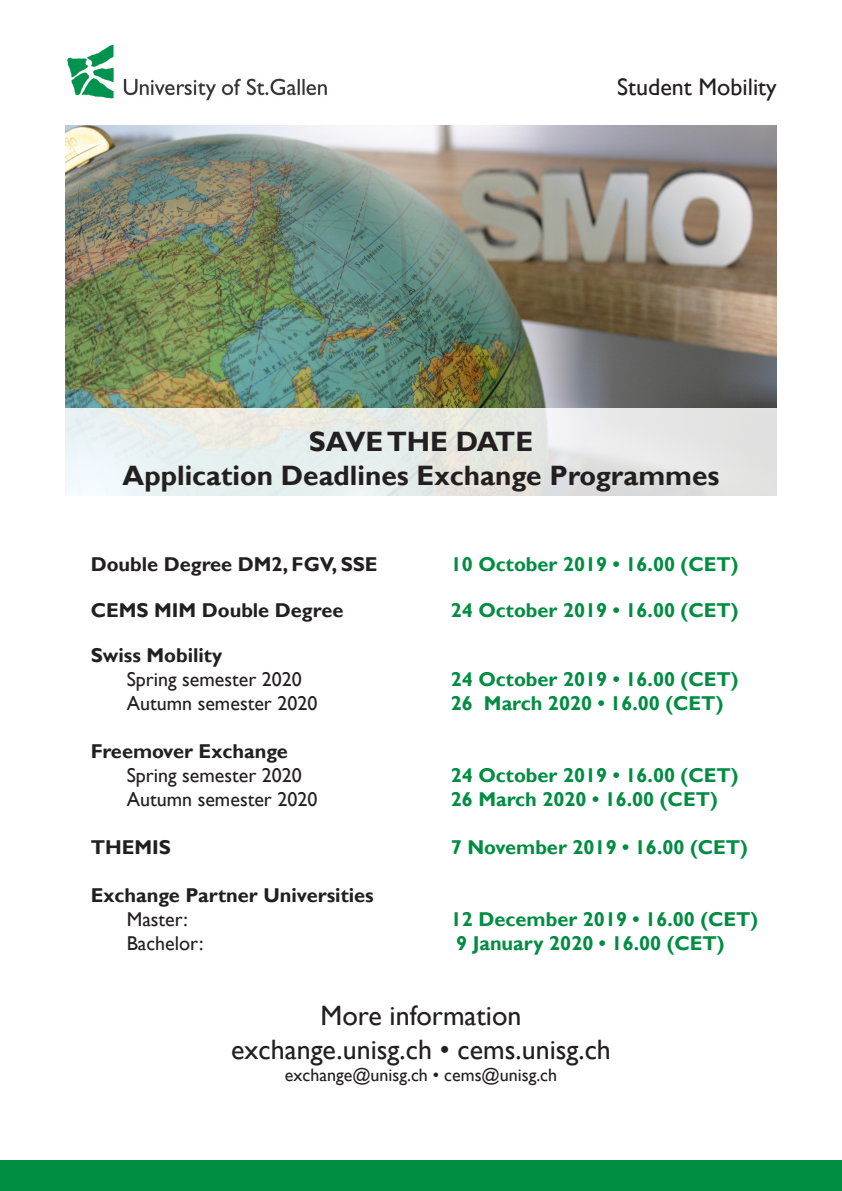
<style>
.page{position:relative;width:842px;height:1191px;background:#fff}
.page>*{position:absolute;margin:0;border:0;box-sizing:border-box;transform-origin:0 0}
.t1{font:700 28px "Gill Sans";color:#231f20}
.t2{font:28px "Gill Sans";color:#231f20}
.t3{font:24px "Gill Sans";color:#231f20}
.t4{font:700 20px "Gill Sans";color:#008d42}
.t5{font:700 20px "Gill Sans";color:#231f20}
.t6{font:20px "Gill Sans";color:#231f20}
.t7{font:18px "Gill Sans";color:#231f20}
</style>
<div class="page">
<img style="left:67px;top:44px;width:260px;height:57px">
<div style="left:0;top:1160px;width:842px;height:31px;background:#008d42"></div>
<img style="left:65px;top:125px;width:712px;height:283px">
<svg style="left:65px;top:408px;width:712px;height:88px;background:#e6e9e7"></svg>
<p class="t3" style="left:617px;top:73px;width:161px">Student Mobility</p>
<p class="t1" style="left:309px;top:425px;width:226px">SAVE THE DATE</p>
<p class="t1" style="left:123px;top:458px;width:598px">Application Deadlines Exchange Programmes</p>
<p class="t5" style="left:91px;top:552px;width:288px">Double Degree DM2, FGV, SSE</p>
<p class="t4" style="left:451px;top:552px;width:289px">10 October 2019 • 16.00 (CET)</p>
<p class="t5" style="left:91px;top:598px;width:254px">CEMS MIM Double Degree</p>
<p class="t4" style="left:451px;top:598px;width:289px">24 October 2019 • 16.00 (CET)</p>
<p class="t5" style="left:91px;top:643px;width:133px">Swiss Mobility</p>
<p class="t6" style="left:127px;top:668px;width:177px">Spring semester 2020</p>
<p class="t4" style="left:451px;top:667px;width:289px">24 October 2019 • 16.00 (CET)</p>
<p class="t6" style="left:127px;top:692px;width:192px">Autumn semester 2020</p>
<p class="t4" style="left:451px;top:691px;width:274px">26 March 2020 • 16.00 (CET)</p>
<p class="t5" style="left:91px;top:739px;width:199px">Freemover Exchange</p>
<p class="t6" style="left:127px;top:764px;width:177px">Spring semester 2020</p>
<p class="t4" style="left:451px;top:763px;width:289px">24 October 2019 • 16.00 (CET)</p>
<p class="t6" style="left:127px;top:788px;width:192px">Autumn semester 2020</p>
<p class="t4" style="left:451px;top:787px;width:269px">26 March 2020 • 16.00 (CET)</p>
<p class="t5" style="left:91px;top:835px;width:82px">THEMIS</p>
<p class="t4" style="left:451px;top:835px;width:299px">7 November 2019 • 16.00 (CET)</p>
<p class="t5" style="left:91px;top:883px;width:285px">Exchange Partner Universities</p>
<p class="t6" style="left:127px;top:908px;width:63px">Master:</p>
<p class="t4" style="left:451px;top:907px;width:309px">12 December 2019 • 16.00 (CET)</p>
<p class="t6" style="left:127px;top:932px;width:78px">Bachelor:</p>
<p class="t4" style="left:456px;top:931px;width:270px">9 January 2020 • 16.00 (CET)</p>
<p class="t2" style="left:321px;top:999px;width:202px">More information</p>
<p class="t2" style="left:231px;top:1033px;width:381px">exchange.unisg.ch • cems.unisg.ch</p>
<p class="t7" style="left:285px;top:1064px;width:274px">exchange@unisg.ch • cems@unisg.ch</p>
</div>
